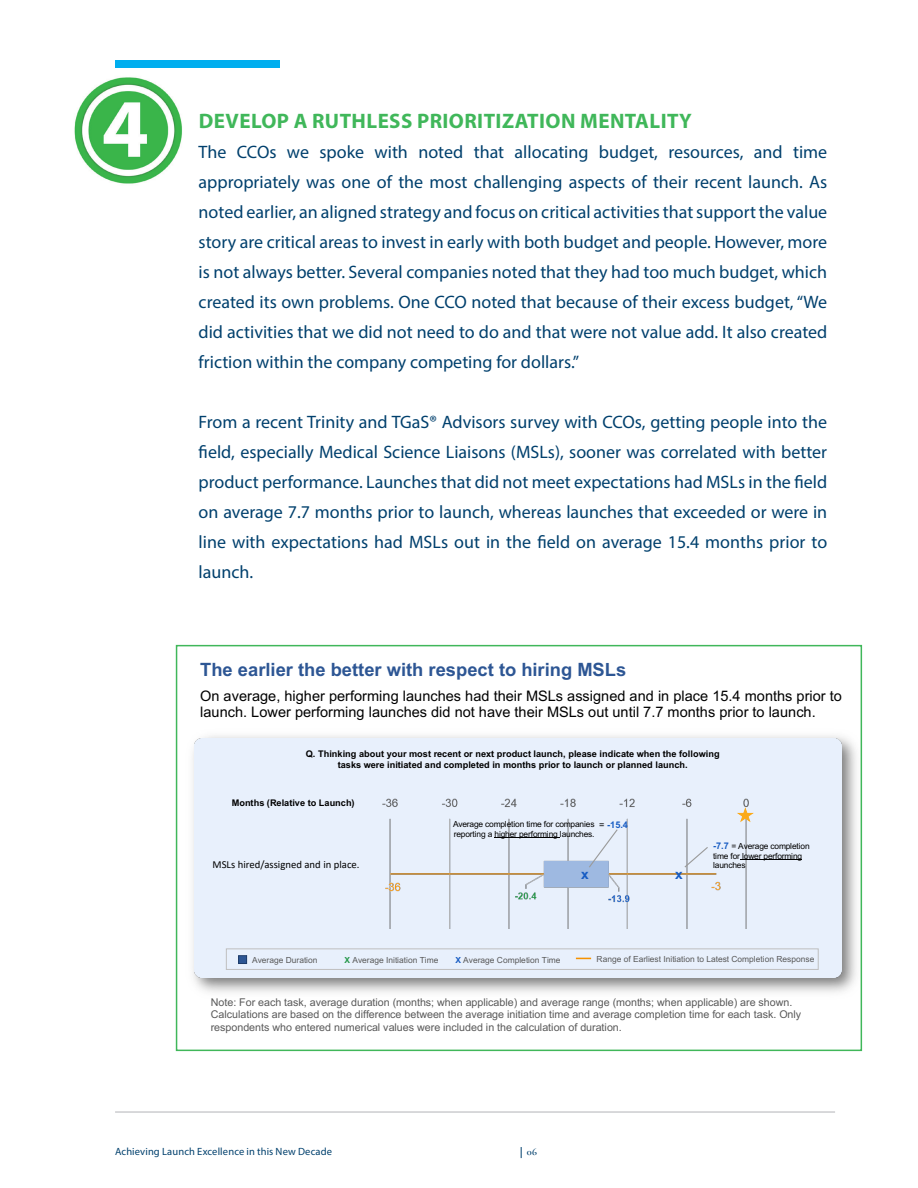
<style>
.page{position:relative;width:918px;height:1188px;background:#fff}
.page>*{position:absolute;margin:0;border:0;box-sizing:border-box;transform-origin:0 0}
.t1{font:700 21px "Myriad Pro";letter-spacing:.02em;color:#40b75a}
.t2{font:700 18.3px "Arial";color:#2d5694}
.t3{font:18px/30px "Myriad Pro";color:#00406d;text-align:justify}
.t4{font:14.55px/16.2px "Arial";letter-spacing:.005em;color:#000}
.t5{font:700 13.8px "Arial";color:#175cc3}
.t6{font:10.65px/12.6px "Arial";color:#595959}
.t7{font:10.65px "Calibri";color:#000}
.t8{font:10.5px "Myriad Pro";letter-spacing:.01em;color:#00406d}
.t9{font:600 10.5px "Cormorant Garamond";color:#00406d}
.t10{font:700 9.15px/10.6px "Arial";letter-spacing:.005em;color:#000;text-align:center}
.t11{font:700 9.15px "Arial";color:#175cc3}
.t12{font:8.4px/10.1px "Arial";letter-spacing:-.02em;color:#000}
.t13{font:8.4px "Arial";color:#595959}
.s1{font-weight:400;color:#000}
.s2{font-weight:700;font-size:9.15px;color:#175cc3}
.s3{font-weight:700;color:#249748}
.s4{font-weight:700;color:#175cc3}
</style>
<div class="page">
<hr style="left:115px;top:1112px;width:720px;height:1px;background:#b2b3b7">
<div style="left:115px;top:60px;width:165px;height:8px;background:#00aeef"></div>
<img style="left:74px;top:77px;width:108px;height:107px">
<img style="left:192px;top:735px;width:665px;height:258px">
<div style="left:195px;top:738px;width:647px;height:240px;background:#e8f0fc"></div>
<div style="left:226px;top:948px;width:593px;height:22px;border:1px solid #bfbfbf"></div>
<svg style="left:576px;top:958px;width:15px;height:1px"></svg>
<div style="left:239px;top:956px;width:8px;height:8px;background:#2d5694"></div>
<div style="left:238px;top:955px;width:9px;height:9px;border:1px solid #1e3d6b"></div>
<img style="left:383px;top:792px;width:372px;height:136px">
<hr style="left:740px;top:860px;width:62px;height:1px;background:#000">
<hr style="left:495px;top:837px;width:65px;height:1px;background:#000">
<svg style="left:683px;top:846px;width:26px;height:23px"></svg>
<svg style="left:588px;top:828px;width:31px;height:41px"></svg>
<svg style="left:737px;top:806px;width:18px;height:17px"></svg>
<div style="left:176px;top:645px;width:686px;height:406px;border:2px solid #40b75a"></div>
<p class="t1" style="left:199px;top:112px;width:494px">DEVELOP A RUTHLESS PRIORITIZATION MENTALITY</p>
<p class="t3" style="left:199px;top:138px;width:630px">The CCOs we spoke with noted that allocating budget, resources, and time appropriately was one of the most challenging aspects of their recent launch. As noted earlier, an aligned strategy and focus on critical activities that support the value story are critical areas to invest in early with both budget and people. However, more is not always better. Several companies noted that they had too much budget, which created its own problems. One CCO noted that because of their excess budget, “We did activities that we did not need to do and that were not value add. It also created friction within the company competing for dollars.”</p>
<p class="t3" style="left:199px;top:408px;width:630px">From a recent Trinity and TGaS® Advisors survey with CCOs, getting people into the field, especially Medical Science Liaisons (MSLs), sooner was correlated with better product performance. Launches that did not meet expectations had MSLs in the field on average 7.7 months prior to launch, whereas launches that exceeded or were in line with expectations had MSLs out in the field on average 15.4 months prior to launch.</p>
<p class="t2" style="left:200px;top:656px;width:428px">The earlier the better with respect to hiring MSLs</p>
<p class="t4" style="left:200px;top:688px;width:643px">On average, higher performing launches had their MSLs assigned and in place 15.4 months prior to launch. Lower performing launches did not have their MSLs out until 7.7 months prior to launch.</p>
<p class="t10" style="left:306px;top:749px;width:415px">Q. Thinking about your most recent or next product launch, please indicate when the following tasks were initiated and completed in months prior to launch or planned launch.</p>
<p class="t10" style="left:232px;top:797px;width:124px">Months (Relative to Launch)</p>
<p class="t7" style="left:213px;top:857px;width:149px">MSLs hired/assigned and in place.</p>
<p class="t12" style="left:453px;top:819px;width:143px">Average completion time for companies reporting a higher performing launches.</p>
<p class="t5" style="left:581px;top:864px;width:9px">x</p>
<p class="t11" style="left:599px;top:818px;width:30px"><span class="s1">=</span> -15.4</p>
<p class="t5" style="left:675px;top:864px;width:9px">x</p>
<p class="t12" style="left:713px;top:841px;width:98px"><span class="s2">-7.7</span> = Average completion time for lower performing</p>
<p class="t12" style="left:713px;top:860px;width:34px">launches</p>
<p class="t13" style="left:252px;top:954px;width:67px">Average Duration</p>
<p class="t13" style="left:345px;top:954px;width:95px"><span class="s3">X</span> Average Initiation Time</p>
<p class="t13" style="left:455px;top:954px;width:107px"><span class="s4">X</span> Average Completion Time</p>
<p class="t13" style="left:597px;top:953px;width:219px">Range of Earliest Initiation to Latest Completion Response</p>
<p class="t6" style="left:211px;top:995px;width:592px">Note: For each task, average duration (months; when applicable) and average range (months; when applicable) are shown.<br>Calculations are based on the difference between the average initiation time and average completion time for each task. Only respondents who entered numerical values were included in the calculation of duration.</p>
<p class="t8" style="left:115px;top:1147px;width:219px">Achieving Launch Excellence in this New Decade</p>
<p class="t9" style="left:527px;top:1147px;width:12px">06</p>
</div>
